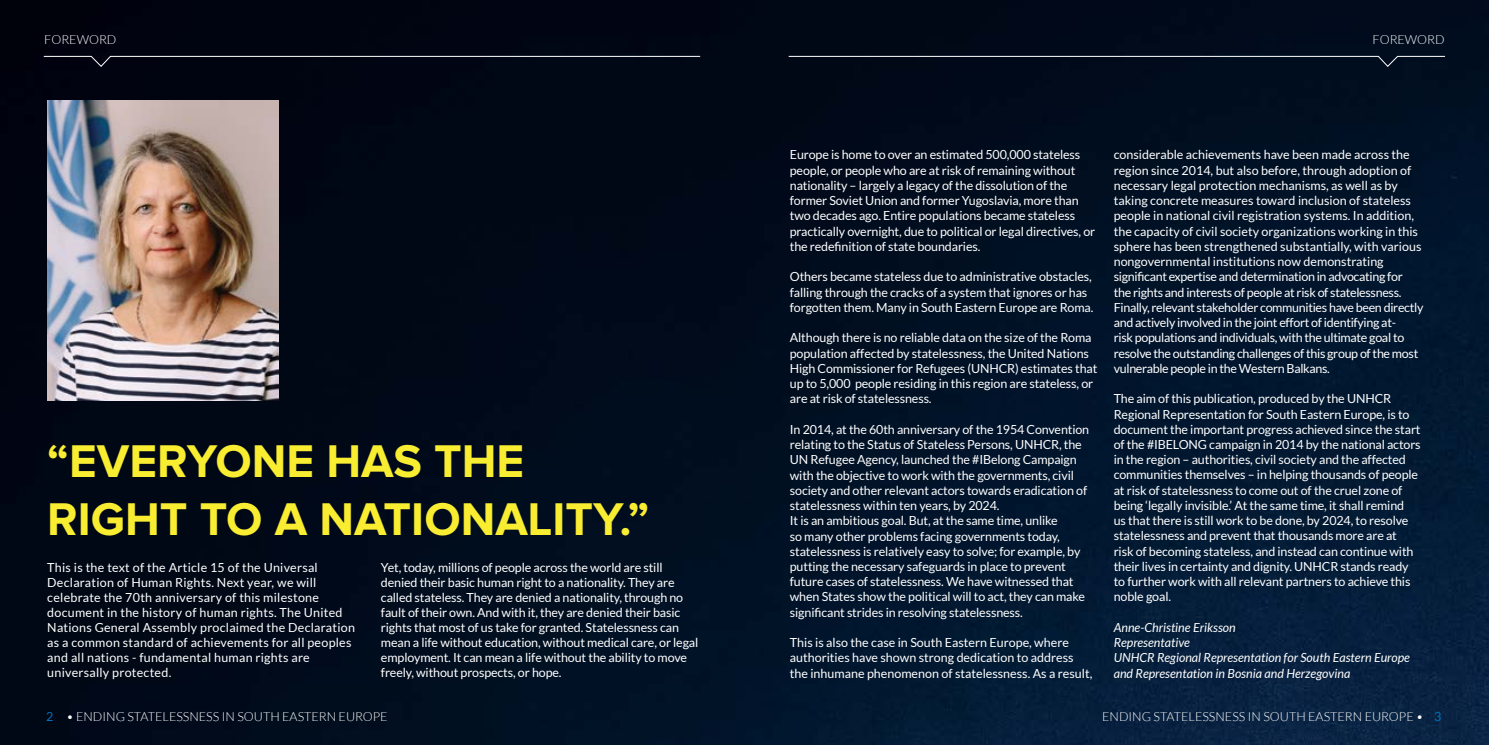
<style>
.page{position:relative;width:1489px;height:745px;background:#fff}
.page>*{position:absolute;margin:0;border:0;box-sizing:border-box;transform-origin:0 0}
.t1{font:700 47.5px/57px "Proxima Nova";color:#f9ed32}
.t2{font:12.5px/15.2px "Lato";letter-spacing:-.01em;color:#fff}
.t3{font:12.5px/15px "Lato";letter-spacing:.02em;color:#fff}
.t4{font:italic 12.5px/15.2px "Lato";color:#fff}
.t5{font:300 12.5px "Lato";color:#fff}
.s1{font-weight:400;color:#0072bc}
</style>
<div class="page">
<img style="left:0;top:0;width:1488px;height:744px">
<img style="left:47px;top:100px;width:232px;height:300px">
<svg style="left:43px;top:56px;width:657px;height:11px;background:#151925"></svg>
<svg style="left:788px;top:56px;width:657px;height:11px;background:#151e2d"></svg>
<p class="t5" style="left:44px;top:33px;width:74px">FOREWORD</p>
<h1 class="t1" style="left:47px;top:434px;width:603px">“EVERYONE HAS THE<br>RIGHT TO A NATIONALITY.”</h1>
<p class="t3" style="left:47px;top:560px;width:309px">This is the text of the Article 15 of the Universal Declaration of Human Rights. Next year, we will celebrate the 70th anniversary of this milestone document in the history of human rights. The United Nations General Assembly proclaimed the Declaration as a common standard of achievements for all peoples and all nations - fundamental human rights are universally protected.</p>
<p class="t2" style="left:381px;top:560px;width:319px">Yet, today, millions of people across the world are still denied their basic human right to a nationality. They are called stateless. They are denied a nationality, through no fault of their own. And with it, they are denied their basic rights that most of us take for granted. Statelessness can mean a life without education, without medical care, or legal employment. It can mean a life without the ability to move freely, without prospects, or hope.</p>
<p class="t5" style="left:46px;top:709px;width:343px"><span class="s1">2</span> • ENDING STATELESSNESS IN SOUTH EASTERN EUROPE</p>
<p class="t5" style="left:1372px;top:33px;width:74px">FOREWORD</p>
<p class="t2" style="left:789px;top:147px;width:307px">Europe is home to over an estimated 500,000 stateless people, or people who are at risk of remaining without nationality – largely a legacy of the dissolution of the former Soviet Union and former Yugoslavia, more than two decades ago. Entire populations became stateless practically overnight, due to political or legal directives, or the redefinition of state boundaries.</p>
<p class="t2" style="left:789px;top:269px;width:305px">Others became stateless due to administrative obstacles, falling through the cracks of a system that ignores or has forgotten them. Many in South Eastern Europe are Roma.</p>
<p class="t2" style="left:789px;top:330px;width:309px">Although there is no reliable data on the size of the Roma population affected by statelessness, the United Nations High Commissioner for Refugees (UNHCR) estimates that up to 5,000 people residing in this region are stateless, or are at risk of statelessness.</p>
<p class="t2" style="left:789px;top:421px;width:301px">In 2014, at the 60th anniversary of the 1954 Convention relating to the Status of Stateless Persons, UNHCR, the UN Refugee Agency, launched the #IBelong Campaign with the objective to work with the governments, civil society and other relevant actors towards eradication of statelessness within ten years, by 2024.<br>It is an ambitious goal. But, at the same time, unlike<br>so many other problems facing governments today, statelessness is relatively easy to solve; for example, by putting the necessary safeguards in place to prevent future cases of statelessness. We have witnessed that when States show the political will to act, they can make significant strides in resolving statelessness.</p>
<p class="t2" style="left:789px;top:634px;width:304px">This is also the case in South Eastern Europe, where authorities have shown strong dedication to address the inhumane phenomenon of statelessness. As a result,</p>
<p class="t2" style="left:1113px;top:147px;width:311px">considerable achievements have been made across the region since 2014, but also before, through adoption of necessary legal protection mechanisms, as well as by taking concrete measures toward inclusion of stateless people in national civil registration systems. In addition, the capacity of civil society organizations working in this sphere has been strengthened substantially, with various nongovernmental institutions now demonstrating significant expertise and determination in advocating for the rights and interests of people at risk of statelessness.<br>Finally, relevant stakeholder communities have been directly and actively involved in the joint effort of identifying at-<br>risk populations and individuals, with the ultimate goal to resolve the outstanding challenges of this group of the most vulnerable people in the Western Balkans.</p>
<p class="t2" style="left:1113px;top:391px;width:308px">The aim of this publication, produced by the UNHCR Regional Representation for South Eastern Europe, is to document the important progress achieved since the start of the #IBELONG campaign in 2014 by the national actors in the region – authorities, civil society and the affected communities themselves – in helping thousands of people at risk of statelessness to come out of the cruel zone of being ‘legally invisible.’ At the same time, it shall remind<br>us that there is still work to be done, by 2024, to resolve statelessness and prevent that thousands more are at<br>risk of becoming stateless, and instead can continue with their lives in certainty and dignity. UNHCR stands ready to further work with all relevant partners to achieve this noble goal.</p>
<p class="t4" style="left:1113px;top:619px;width:298px">Anne-Christine Eriksson<br>Representative<br>UNHCR Regional Representation for South Eastern Europe and Representation in Bosnia and Herzegovina</p>
<p class="t5" style="left:1102px;top:709px;width:340px">ENDING STATELESSNESS IN SOUTH EASTERN EUROPE • <span class="s1">3</span></p>
</div>
